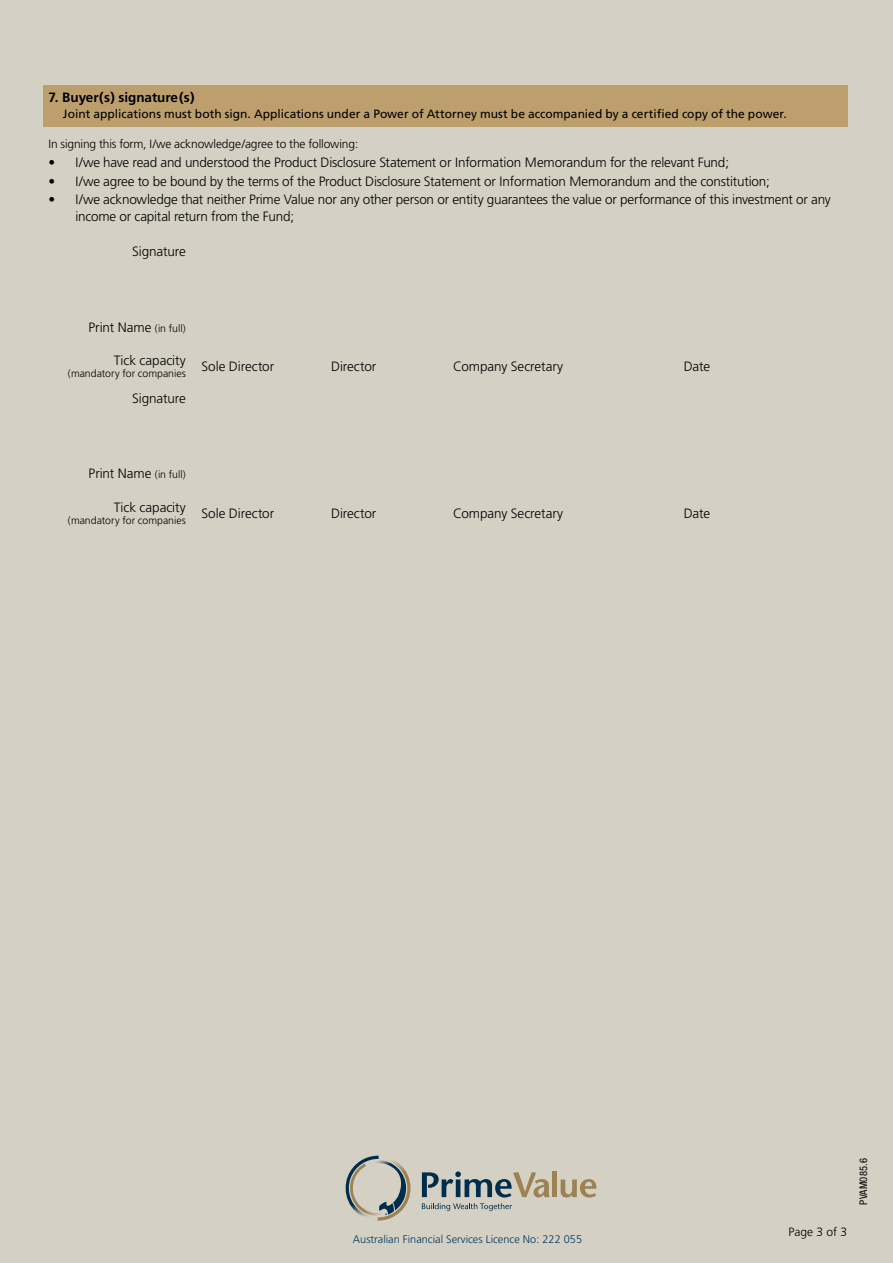
<style>
.page{position:relative;width:893px;height:1263px;background:#d4d1c4}
.page>*{position:absolute;margin:0;border:0;box-sizing:border-box;transform-origin:0 0}
.t1{font:300 13.5px/16.5px "Frutiger";letter-spacing:-.015em;color:#000}
.t2{font:700 13.5px "Frutiger";color:#000}
.t3{font:12px "Frutiger";color:#000}
.t4{font:300 12px "Frutiger";letter-spacing:-.01em;color:#000}
.t5{font:300 10.95px "Frutiger";color:#003764}
.t6{font:300 10.5px "Frutiger";color:#000}
.t7{font:condensed 10.5px "Helvetica Neue LT";letter-spacing:.02em;color:#000}
.s1{font-size:10.5px}
</style>
<div class="page">
<div style="left:43px;top:85px;width:804px;height:41px;background:#bc9f6d"></div>
<svg style="left:422px;top:1203px;width:90px;height:8px"></svg>
<svg style="left:422px;top:1171px;width:128px;height:26px"></svg>
<div style="left:552px;top:1171px;width:5px;height:26px;background:#9c8253"></div>
<svg style="left:561px;top:1179px;width:36px;height:18px"></svg>
<svg style="left:345px;top:1156px;width:66px;height:65px"></svg>
<p class="t2" style="left:49px;top:89px;width:148px">7. Buyer(s) signature(s)</p>
<p class="t3" style="left:63px;top:107px;width:725px">Joint applications must both sign. Applications under a Power of Attorney must be accompanied by a certified copy of the power.</p>
<p class="t4" style="left:49px;top:137px;width:312px">In signing this form, I/we acknowledge/agree to the following:</p>
<p class="t1" style="left:49px;top:154px;width:682px">• I/we have read and understood the Product Disclosure Statement or Information Memorandum for the relevant Fund;</p>
<p class="t1" style="left:49px;top:173px;width:723px">• I/we agree to be bound by the terms of the Product Disclosure Statement or Information Memorandum and the constitution;</p>
<p class="t1" style="left:76px;top:191px;width:757px;text-indent:-27px">• I/we acknowledge that neither Prime Value nor any other person or entity guarantees the value or performance of this investment or any income or capital return from the Fund;</p>
<p class="t1" style="left:132px;top:243px;width:55px">Signature</p>
<p class="t1" style="left:89px;top:319px;width:99px">Print Name <span class="s1">(in full)</span></p>
<p class="t1" style="left:114px;top:352px;width:74px">Tick capacity</p>
<p class="t6" style="left:68px;top:368px;width:119px">(mandatory for companies</p>
<p class="t1" style="left:132px;top:390px;width:55px">Signature</p>
<p class="t1" style="left:201px;top:358px;width:74px">Sole Director</p>
<p class="t1" style="left:331px;top:358px;width:47px">Director</p>
<p class="t1" style="left:453px;top:358px;width:112px">Company Secretary</p>
<p class="t1" style="left:684px;top:358px;width:28px">Date</p>
<p class="t1" style="left:89px;top:465px;width:99px">Print Name <span class="s1">(in full)</span></p>
<p class="t1" style="left:114px;top:499px;width:74px">Tick capacity</p>
<p class="t6" style="left:68px;top:515px;width:119px">(mandatory for companies</p>
<p class="t1" style="left:201px;top:505px;width:74px">Sole Director</p>
<p class="t1" style="left:331px;top:505px;width:47px">Director</p>
<p class="t1" style="left:453px;top:505px;width:112px">Company Secretary</p>
<p class="t1" style="left:684px;top:505px;width:28px">Date</p>
<p class="t5" style="left:353px;top:1233px;width:231px">Australian Financial Services Licence No: 222 055</p>
<p class="t4" style="left:789px;top:1225px;width:60px">Page 3 of 3</p>
<p class="t7" style="left:857px;top:1204px;width:48px;rotate:-90deg">PVAM085.6</p>
</div>
